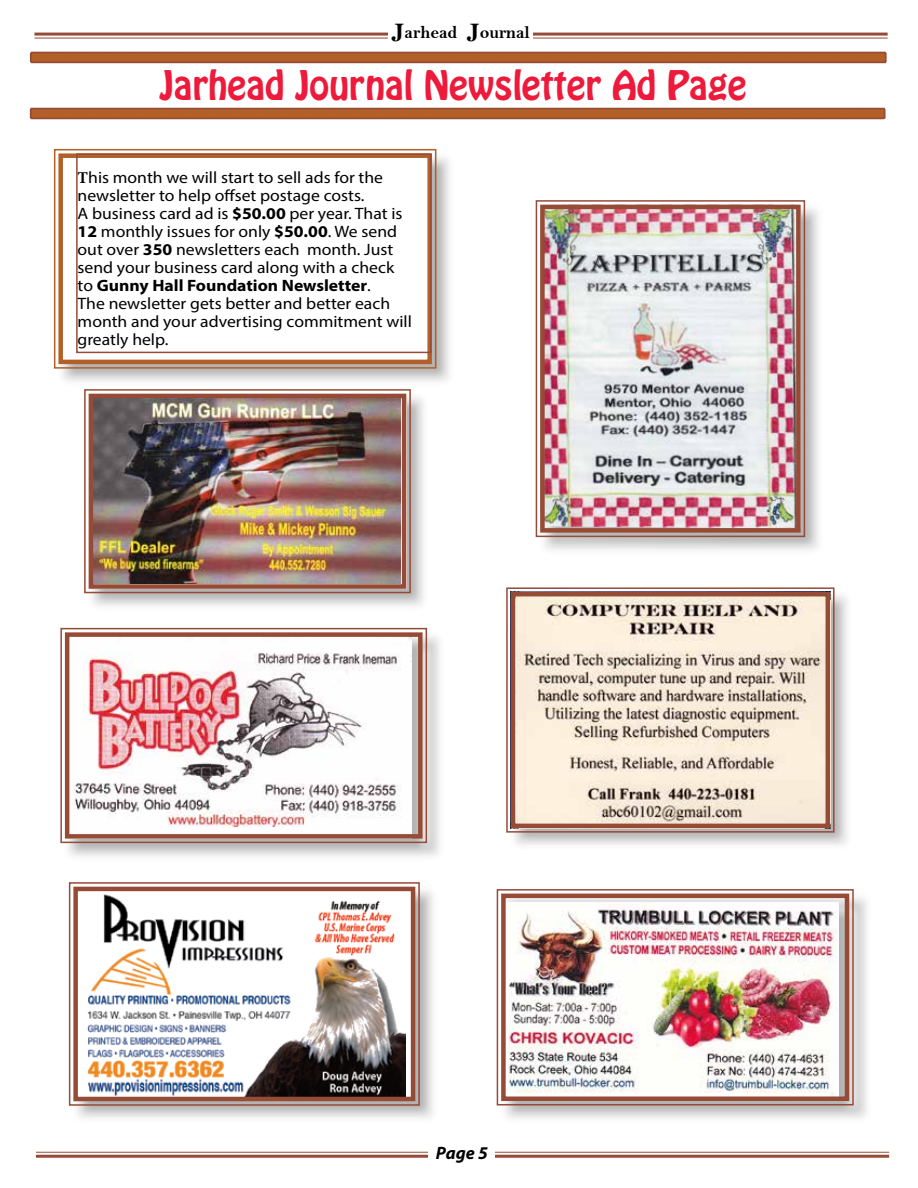
<style>
.page{position:relative;width:918px;height:1188px;background:#fff}
.page>*{position:absolute;margin:0;border:0;box-sizing:border-box;transform-origin:0 0}
.t1{font:36px "Hobo Std";color:#ed1a3b}
.t2{font:18px "Bell MT Bold";color:#000}
.t3{font:italic 700 18px "Myriad Pro";color:#000}
.t4{font:16.5px/18px "Myriad Pro";color:#000;scale:1.07 1}
.s1{font-size:27px}
.s2{font-family:"Minion Pro";font-weight:700}
.s3{font-weight:700}
</style>
<div class="page">
<hr style="left:34px;top:33px;width:854px;height:3px;background:#964b36">
<hr style="left:34px;top:38px;width:854px;height:1px;background:#964b36">
<div style="left:389px;top:23px;width:144px;height:22px;background:#fff"></div>
<hr style="left:36px;top:1152px;width:853px;height:1px;background:#964b36">
<hr style="left:36px;top:1155px;width:853px;height:3px;background:#964b36">
<div style="left:429px;top:1146px;width:66px;height:29px;background:#fff"></div>
<svg style="left:30px;top:108px;width:856px;height:11px;background:#aa5a2a"></svg>
<svg style="left:30px;top:51px;width:857px;height:12px;background:#ae6337"></svg>
<div style="left:56px;top:151px;width:399px;height:236px;background:#000;opacity:.3"></div>
<svg style="left:53px;top:148px;width:384px;height:221px"></svg>
<div style="left:58px;top:153px;width:374px;height:211px;border:4px solid #b26027"></div>
<div style="left:76px;top:153px;width:356px;height:200px;border:2px solid #964b36"></div>
<div style="left:86px;top:391px;width:343px;height:221px;background:#000;opacity:.3"></div>
<img style="left:84px;top:389px;width:328px;height:205px">
<div style="left:89px;top:394px;width:317px;height:195px;border:4px solid #964b36"></div>
<div style="left:508px;top:590px;width:345px;height:261px;background:#000;opacity:.3"></div>
<svg style="left:506px;top:587px;width:329px;height:246px;background:#ddd0c1"></svg>
<div style="left:511px;top:592px;width:319px;height:236px;border:4px solid #964b36"></div>
<div style="left:63px;top:630px;width:383px;height:232px;background:#000;opacity:.3"></div>
<svg style="left:60px;top:627px;width:368px;height:217px"></svg>
<div style="left:65px;top:632px;width:358px;height:207px;border:4px solid #964b36"></div>
<div style="left:499px;top:891px;width:374px;height:233px;background:#000;opacity:.3"></div>
<img style="left:496px;top:889px;width:359px;height:217px">
<div style="left:501px;top:894px;width:348px;height:207px;border:4px solid #964b36"></div>
<div style="left:71px;top:884px;width:367px;height:240px;background:#000;opacity:.3"></div>
<svg style="left:68px;top:882px;width:353px;height:224px"></svg>
<div style="left:73px;top:887px;width:342px;height:214px;border:4px solid #964b36"></div>
<div style="left:538px;top:202px;width:286px;height:354px;background:#000;opacity:.3"></div>
<img style="left:535px;top:200px;width:271px;height:338px">
<div style="left:540px;top:205px;width:261px;height:328px;border:4px solid #964b36"></div>
<p class="t2" style="left:392px;top:22px;width:140px"><span class="s1">J</span>arhead <span class="s1">J</span>ournal</p>
<h1 class="t1" style="left:160px;top:60px;width:589px">Jarhead Journal Newsletter Ad Page</h1>
<p class="t4" style="left:78px;top:168px;width:314px"><span class="s2">T</span>his month we will start to sell ads for the newsletter to help offset postage costs.<br>A business card ad is <span class="s3">$50.00</span> per year. That is <span class="s3">12</span> monthly issues for only <span class="s3">$50.00</span>. We send out over <span class="s3">350</span> newsletters each month. Just send your business card along with a check to <span class="s3">Gunny Hall Foundation Newsletter</span>.<br>The newsletter gets better and better each month and your advertising commitment will greatly help.</p>
<p class="t3" style="left:436px;top:1142px;width:53px">Page 5</p>
</div>
